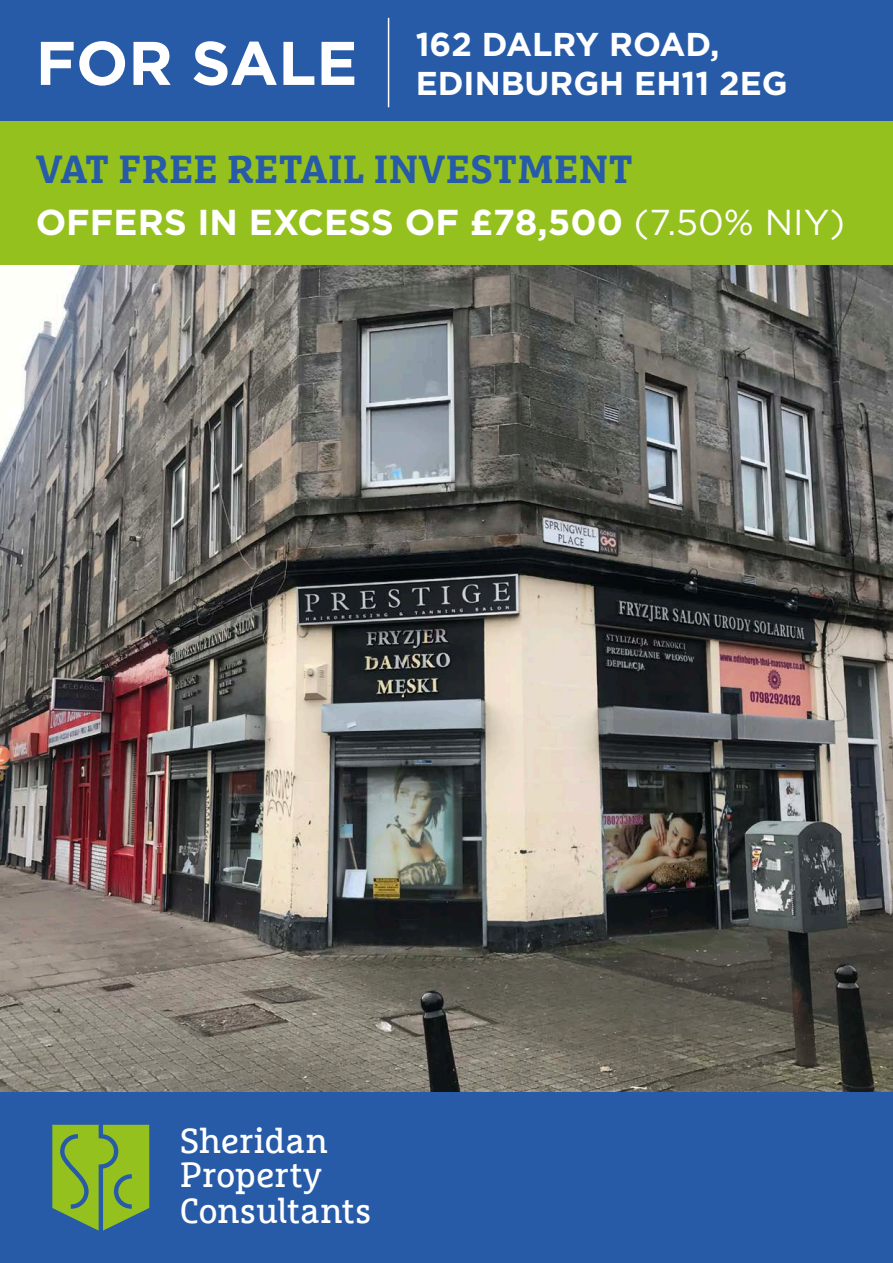
<style>
.page{position:relative;width:893px;height:1263px;background:#fff}
.page>*{position:absolute;margin:0;border:0;box-sizing:border-box;transform-origin:0 0}
.t1{font:700 61.5px "Gotham";color:#fff}
.t2{font:700 39px "Marselis Slab Pro";letter-spacing:.01em;color:#275ba7}
.t3{font:700 36px "Gotham";color:#fff}
.t4{font:35.25px/35.2px "Marselis Slab Pro";letter-spacing:.005em;color:#fff}
.t5{font:700 33px/39.6px "Gotham";color:#fff}
.s1{font-weight:400}
</style>
<div class="page">
<img style="left:0;top:264px;width:893px;height:829px">
<div style="left:0;top:0;width:893px;height:264px;background:#95c11f"></div>
<div style="left:0;top:0;width:893px;height:120px;background:#275ba7"></div>
<div style="left:0;top:1093px;width:893px;height:170px;background:#275ba7"></div>
<svg style="left:52px;top:1125px;width:97px;height:105px"></svg>
<hr style="left:388px;top:18px;width:1px;height:89px;background:#fff">
<p class="t1" style="left:36px;top:22px;width:323px">FOR SALE</p>
<p class="t5" style="left:416px;top:24px;width:374px">162 DALRY ROAD,<br>EDINBURGH EH11 2EG</p>
<p class="t2" style="left:36px;top:144px;width:598px">VAT FREE RETAIL INVESTMENT</p>
<p class="t3" style="left:36px;top:198px;width:811px">OFFERS IN EXCESS OF £78,500 <span class="s1">(7.50% NIY)</span></p>
<p class="t4" style="left:180px;top:1122px;width:193px">Sheridan<br>Property<br>Consultants</p>
</div>
